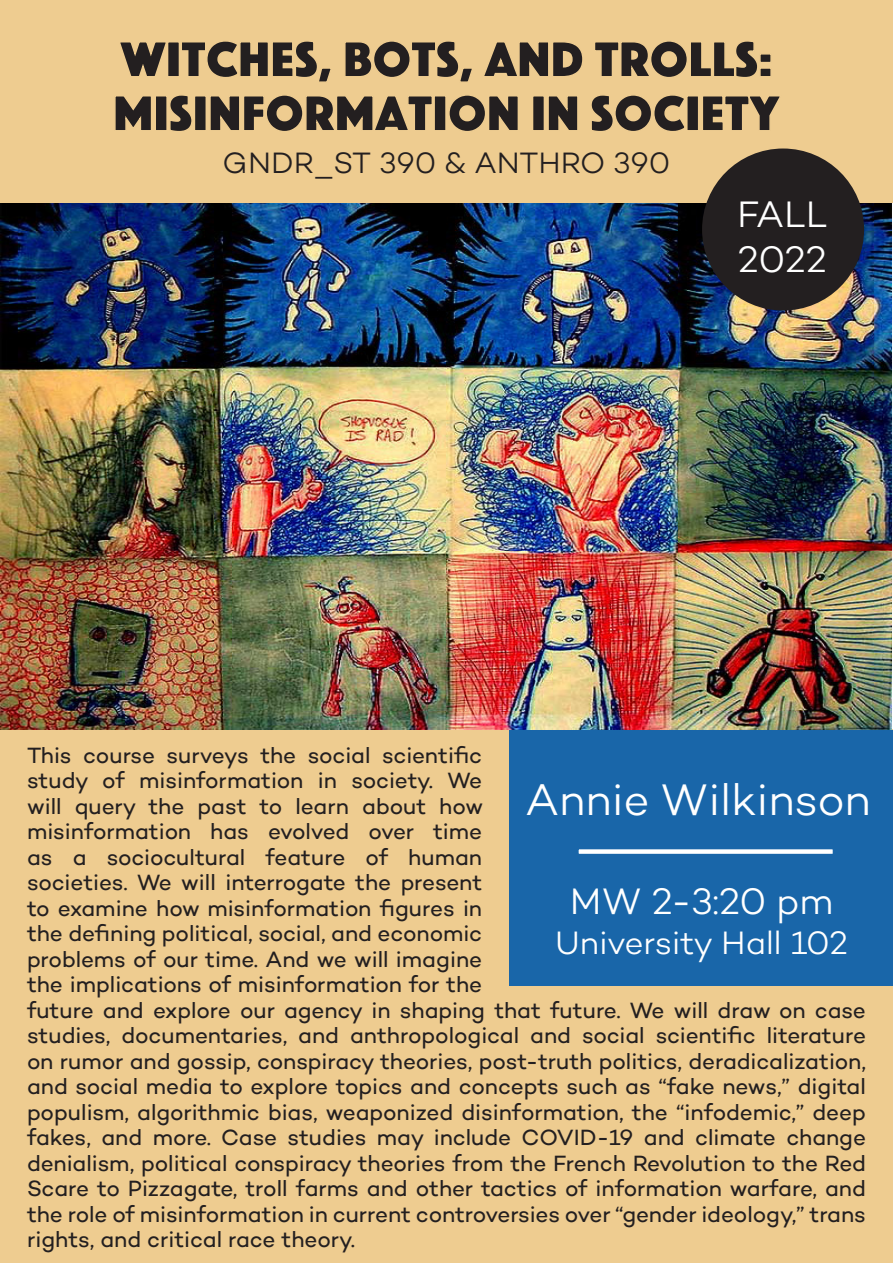
<style>
.page{position:relative;width:893px;height:1263px;background:#fff}
.page>*{position:absolute;margin:0;border:0;box-sizing:border-box;transform-origin:0 0}
.t1{font:52.5px "Phosphate Solid";color:#231f20}
.t2{font:300 45px "Campton";color:#fff}
.t3{font:300 37.5px/45px "Campton";letter-spacing:-.01em;color:#fff}
.t4{font:300 33px "Campton";letter-spacing:-.01em;color:#fff}
.t5{font:300 30px "Campton";color:#231f20}
.t6{font:22.5px/25.5px "Campton";letter-spacing:-.005em;color:#231f20}
</style>
<div class="page">
<div style="left:0;top:0;width:893px;height:202px;background:#eecc90"></div>
<div style="left:0;top:729px;width:893px;height:534px;background:#eecc90"></div>
<div style="left:509px;top:730px;width:384px;height:133px;background:#1966a9"></div>
<div style="left:614px;top:782px;width:7px;height:7px;border:3px solid #1966a9;border-radius:50%"></div>
<div style="left:711px;top:782px;width:7px;height:7px;border:3px solid #1966a9;border-radius:50%"></div>
<div style="left:759px;top:782px;width:7px;height:7px;border:3px solid #1966a9;border-radius:50%"></div>
<div style="left:509px;top:852px;width:384px;height:134px;background:#1966a9"></div>
<div style="left:576px;top:846px;width:260px;height:11px;background:#fff;border:3px solid #1966a9"></div>
<img style="left:0;top:203px;width:891px;height:526px">
<div style="left:702px;top:149px;width:162px;height:162px;background:#231f20;border-radius:50%"></div>
<p class="t1" style="left:120px;top:22px;width:654px">WITCHES, BOTS, AND TROLLS:</p>
<p class="t1" style="left:113px;top:76px;width:668px">MISINFORMATION IN SOCIETY</p>
<p class="t5" style="left:223px;top:144px;width:449px">GNDR_ST 390 &amp; ANTHRO 390</p>
<p class="t3" style="left:737px;top:191px;width:92px">FALL<br>2022</p>
<p class="t6" style="left:27px;top:742px;width:840px">This course surveys the social scientific<br>study of misinformation in society. We<br>will query the past to learn about how<br>misinformation has evolved over time<br>as a sociocultural feature of human<br>societies. We will interrogate the present<br>to examine how misinformation figures in<br>the defining political, social, and economic<br>problems of our time. And we will imagine<br>the implications of misinformation for the<br>future and explore our agency in shaping that future. We will draw on case studies, documentaries, and anthropological and social scientific literature on rumor and gossip, conspiracy theories, post-truth politics, deradicalization, and social media to explore topics and concepts such as “fake news,” digital populism, algorithmic bias, weaponized disinformation, the “infodemic,” deep fakes, and more. Case studies may include COVID-19 and climate change denialism, political conspiracy theories from the French Revolution to the Red Scare to Pizzagate, troll farms and other tactics of information warfare, and the role of misinformation in current controversies over “gender ideology,” trans rights, and critical race theory.</p>
<p class="t2" style="left:526px;top:771px;width:347px">Annie Wilkinson</p>
<p class="t3" style="left:570px;top:878px;width:265px">MW 2-3:20 pm</p>
<p class="t4" style="left:555px;top:922px;width:294px">University Hall 102</p>
</div>
